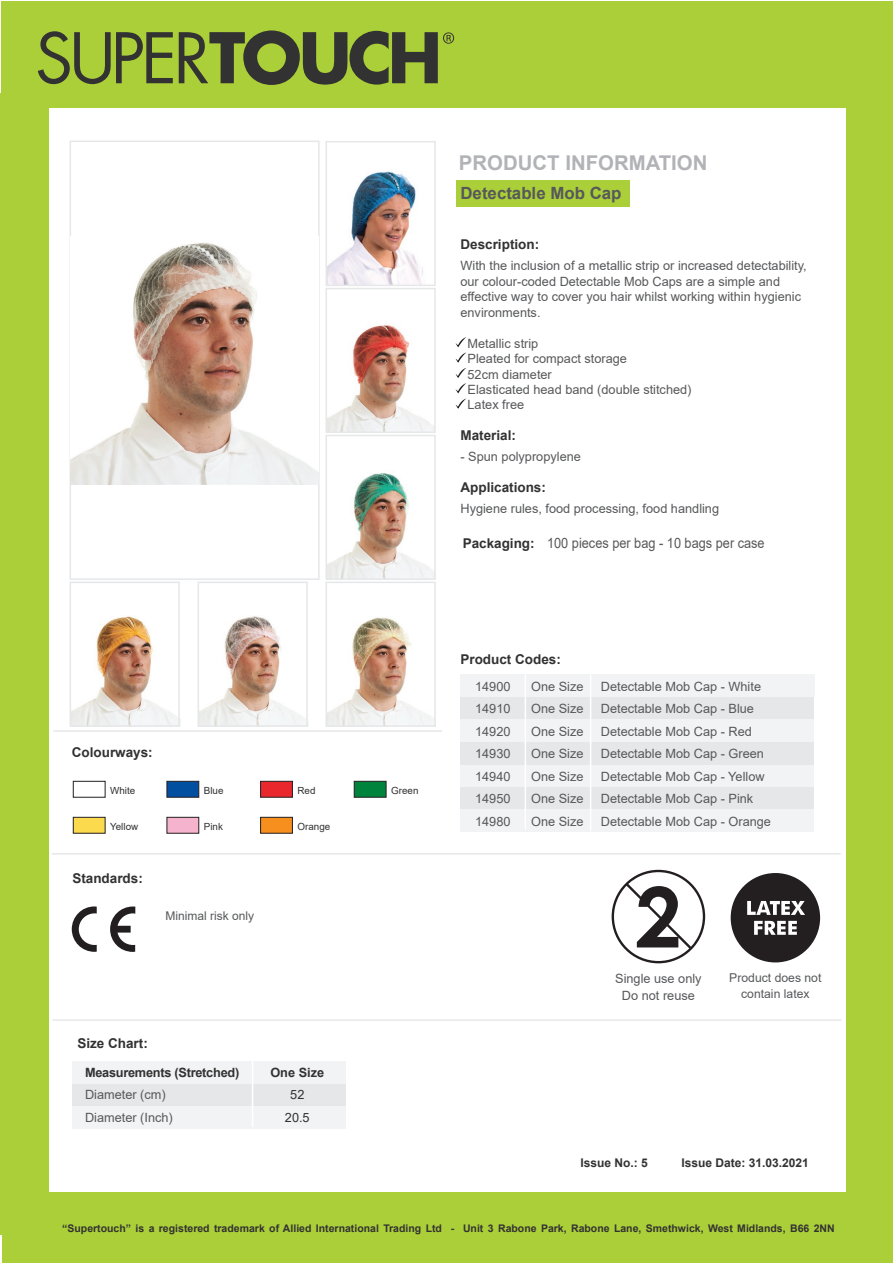
<style>
.page{position:relative;width:893px;height:1263px;background:#fff}
.page>*{position:absolute;margin:0;border:0;box-sizing:border-box;transform-origin:0 0}
.t1{font:700 20.4px "Arial";color:#b2b3b7}
.t2{font:700 16.8px "Arial";color:#57585a}
.t3{font:14.25px "Arial";color:#57585a;scale:.89 1}
.t4{font:700 13.5px "Arial";color:#333233}
.t5{font:12.75px/22.5px "Arial";color:#57585a}
.t6{font:700 12.75px "Arial";letter-spacing:-.02em;color:#333233}
.t7{font:12.75px/22.5px "Arial";color:#333233;text-align:center}
.t8{font:12.15px/16px "Arial";color:#57585a;text-align:center}
.t9{font:700 12px "Arial";color:#333233}
.t10{font:12px "Arial";color:#57585a}
.t11{font:700 10.5px "Arial";color:#333233}
.t12{font:9.9px "Arial";color:#333233}
</style>
<div class="page">
<img style="left:328px;top:617px;width:105px;height:107px">
<img style="left:201px;top:616px;width:104px;height:108px">
<img style="left:73px;top:616px;width:108px;height:110px">
<img style="left:328px;top:325px;width:105px;height:105px">
<img style="left:328px;top:473px;width:105px;height:104px">
<img style="left:328px;top:171px;width:95px;height:112px">
<div style="left:460px;top:787px;width:354px;height:22px;background:#e6e7e9"></div>
<div style="left:460px;top:809px;width:354px;height:23px;background:#f2f3f4"></div>
<div style="left:460px;top:764px;width:354px;height:23px;background:#f2f3f4"></div>
<div style="left:460px;top:697px;width:354px;height:22px;background:#e6e7e9"></div>
<div style="left:460px;top:719px;width:354px;height:23px;background:#f2f3f4"></div>
<div style="left:460px;top:742px;width:354px;height:22px;background:#e6e7e9"></div>
<div style="left:460px;top:674px;width:354px;height:23px;background:#f2f3f4"></div>
<hr style="left:525px;top:674px;width:1px;height:155px;background:#fff">
<hr style="left:590px;top:674px;width:1px;height:157px;background:#fff">
<svg style="left:110px;top:906px;width:25px;height:46px"></svg>
<svg style="left:72px;top:906px;width:25px;height:46px"></svg>
<div style="left:73px;top:781px;width:32px;height:16px;background:#fff;border:1px solid #231f20"></div>
<div style="left:167px;top:781px;width:32px;height:16px;background:#014f9e;border:1px solid #231f20"></div>
<div style="left:354px;top:781px;width:32px;height:16px;background:#00833d;border:1px solid #231f20"></div>
<div style="left:260px;top:781px;width:33px;height:16px;background:#e9282d;border:1px solid #231f20"></div>
<div style="left:73px;top:817px;width:32px;height:16px;background:#fcda4d;border:1px solid #231f20"></div>
<div style="left:167px;top:817px;width:32px;height:16px;background:#f6b3ce;border:1px solid #231f20"></div>
<div style="left:260px;top:817px;width:33px;height:16px;background:#f68f1e;border:1px solid #231f20"></div>
<div style="left:72px;top:1083px;width:273px;height:23px;background:#e6e7e9"></div>
<div style="left:72px;top:1106px;width:273px;height:22px;background:#f2f3f4"></div>
<div style="left:72px;top:1061px;width:273px;height:22px;background:#f2f3f4"></div>
<hr style="left:252px;top:1061px;width:1px;height:66px;background:#fff">
<svg style="left:612px;top:870px;width:93px;height:93px"></svg>
<div style="left:325px;top:435px;width:111px;height:145px;border:2px solid #e6e7e9"></div>
<div style="left:325px;top:141px;width:111px;height:145px;border:2px solid #e6e7e9"></div>
<div style="left:70px;top:141px;width:250px;height:439px;border:2px solid #e6e7e9"></div>
<div style="left:325px;top:288px;width:111px;height:145px;border:2px solid #e6e7e9"></div>
<div style="left:325px;top:582px;width:111px;height:145px;border:2px solid #e6e7e9"></div>
<div style="left:198px;top:582px;width:110px;height:145px;border:2px solid #e6e7e9"></div>
<div style="left:70px;top:582px;width:110px;height:145px;border:2px solid #e6e7e9"></div>
<img style="left:70px;top:236px;width:249px;height:248px">
<svg style="left:731px;top:873px;width:89px;height:89px"></svg>
<div style="left:1px;top:2px;width:892px;height:106px;background:#abcf38"></div>
<div style="left:2px;top:1193px;width:891px;height:70px;background:#abcf38"></div>
<svg style="left:38px;top:31px;width:135px;height:53px"></svg>
<svg style="left:179px;top:30px;width:275px;height:55px"></svg>
<div style="left:0;top:93px;width:49px;height:1141px;background:#abcf38"></div>
<div style="left:846px;top:107px;width:47px;height:1141px;background:#abcf38"></div>
<div style="left:456px;top:181px;width:173px;height:26px;background:#abcf38"></div>
<hr style="left:53px;top:1019px;width:788px;height:2px;background:#e6e7e9">
<hr style="left:52px;top:853px;width:789px;height:2px;background:#e6e7e9">
<hr style="left:53px;top:730px;width:389px;height:2px;background:#e6e7e9">
<svg style="left:455px;top:337px;width:11px;height:10px"></svg>
<svg style="left:455px;top:353px;width:11px;height:40px"></svg>
<svg style="left:455px;top:399px;width:11px;height:10px"></svg>
<h1 class="t1" style="left:459px;top:148px;width:250px">PRODUCT INFORMATION</h1>
<h2 class="t2" style="left:460px;top:181px;width:163px">Detectable Mob Cap</h2>
<p class="t4" style="left:460px;top:235px;width:80px">Description:</p>
<p class="t5" style="left:460px;top:258px;width:348px;line-height:15.5px">With the inclusion of a metallic strip or increased detectability, our colour-coded Detectable Mob Caps are a simple and effective way to cover you hair whilst working within hygienic environments.</p>
<p class="t5" style="left:468px;top:335px;width:225px;line-height:15.5px">Metallic strip<br>Pleated for compact storage<br>52cm diameter<br>Elasticated head band (double stitched)<br>Latex free</p>
<p class="t4" style="left:460px;top:426px;width:57px">Material:</p>
<p class="t5" style="left:460px;top:446px;width:122px">- Spun polypropylene</p>
<p class="t4" style="left:460px;top:478px;width:87px">Applications:</p>
<p class="t5" style="left:460px;top:498px;width:260px">Hygiene rules, food processing, food handling</p>
<p class="t3" style="left:547px;top:533px;width:246px">100 pieces per bag - 10 bags per case</p>
<p class="t4" style="left:463px;top:533px;width:74px">Packaging:</p>
<p class="t4" style="left:72px;top:742px;width:83px">Colourways:</p>
<p class="t12" style="left:110px;top:783px;width:27px">White</p>
<p class="t12" style="left:204px;top:783px;width:21px">Blue</p>
<p class="t12" style="left:297px;top:783px;width:20px">Red</p>
<p class="t12" style="left:391px;top:783px;width:29px">Green</p>
<p class="t12" style="left:110px;top:819px;width:30px">Yellow</p>
<p class="t12" style="left:204px;top:819px;width:21px">Pink</p>
<p class="t12" style="left:297px;top:819px;width:34px">Orange</p>
<p class="t4" style="left:72px;top:869px;width:72px">Standards:</p>
<p class="t10" style="left:165px;top:907px;width:90px">Minimal risk only</p>
<p class="t4" style="left:77px;top:1034px;width:72px">Size Chart:</p>
<p class="t6" style="left:85px;top:1063px;width:156px">Measurements (Stretched)</p>
<p class="t5" style="left:85px;top:1083px;width:89px">Diameter (cm)<br>Diameter (Inch)</p>
<p class="t6" style="left:270px;top:1063px;width:55px">One Size</p>
<p class="t7" style="left:285px;top:1083px;width:26px">52<br>20.5</p>
<p class="t4" style="left:460px;top:649px;width:102px">Product Codes:</p>
<p class="t5" style="left:475px;top:675px;width:37px;text-align:justify">14900<br>14910<br>14920<br>14930<br>14940<br>14950<br>14980</p>
<p class="t5" style="left:531px;top:675px;width:54px;text-align:justify">One Size One Size One Size One Size One Size One Size One Size</p>
<p class="t5" style="left:601px;top:675px;width:172px">Detectable Mob Cap - White<br>Detectable Mob Cap - Blue<br>Detectable Mob Cap - Red<br>Detectable Mob Cap - Green<br>Detectable Mob Cap - Yellow<br>Detectable Mob Cap - Pink<br>Detectable Mob Cap - Orange</p>
<p class="t5" style="left:615px;top:970px;width:88px;line-height:16.8px;text-align:center">Single use only<br>Do not reuse</p>
<p class="t8" style="left:729px;top:969px;width:94px">Product does not contain latex</p>
<p class="t9" style="left:580px;top:1154px;width:69px">Issue No.: 5</p>
<p class="t9" style="left:681px;top:1154px;width:129px">Issue Date: 31.03.2021</p>
<p class="t11" style="left:62px;top:1221px;width:774px">“Supertouch” is a registered trademark of Allied International Trading Ltd - Unit 3 Rabone Park, Rabone Lane, Smethwick, West Midlands, B66 2NN</p>
</div>
